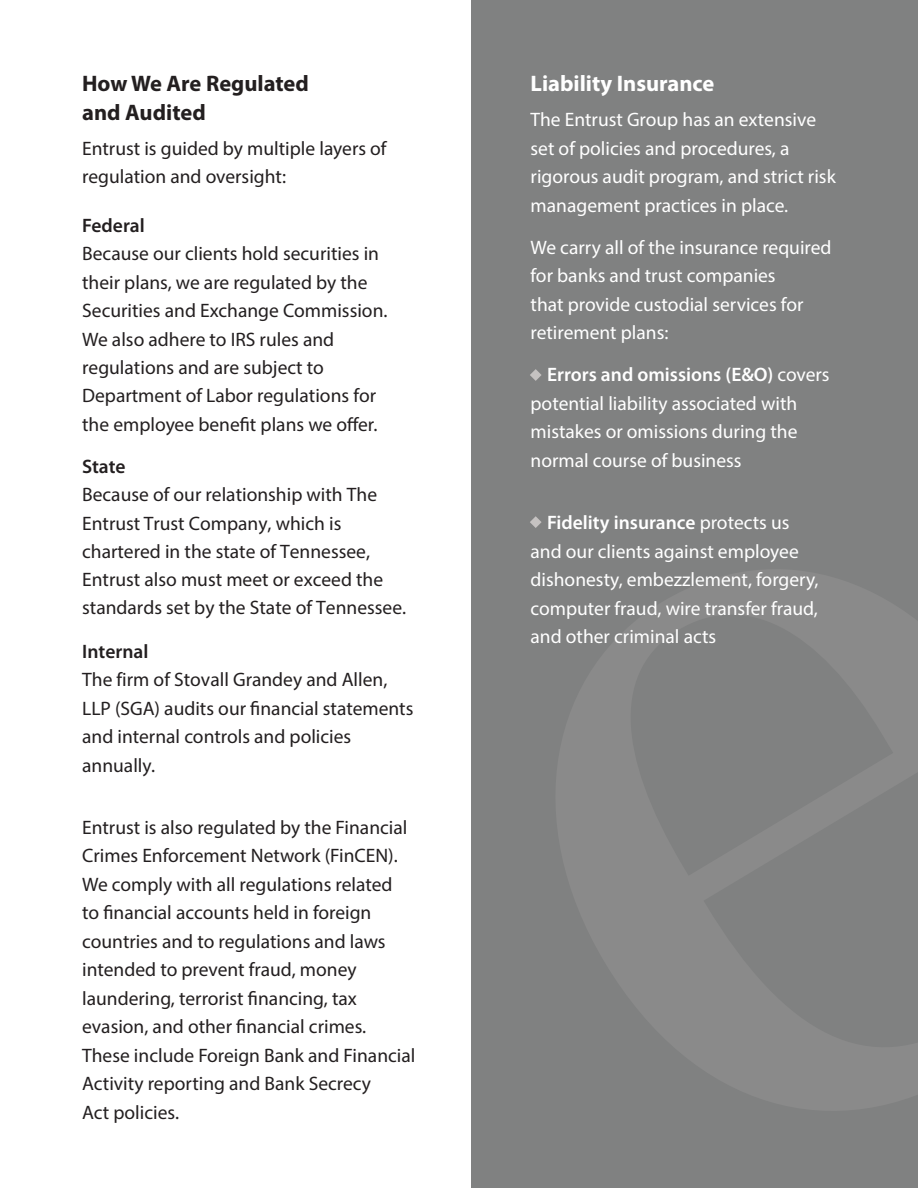
<style>
.page{position:relative;width:918px;height:1188px;background:#fff}
.page>*{position:absolute;margin:0;border:0;box-sizing:border-box;transform-origin:0 0}
.t1{font:700 22.5px/28.5px "Myriad Pro";color:#231f20}
.t2{font:700 22.5px "Myriad Pro";color:#fff}
.t3{font:19.5px/28.5px "Myriad Pro";color:#231f20}
.t4{font:19.5px/28.5px "Myriad Pro";color:#fff}
.s1{font-weight:600}
</style>
<div class="page">
<div style="left:472px;top:0;width:446px;height:1188px;background:#808181"></div>
<svg style="left:530px;top:369px;width:12px;height:12px"></svg>
<svg style="left:530px;top:516px;width:12px;height:12px"></svg>
<p class="t1" style="left:82px;top:69px;width:228px">How We Are Regulated and Audited</p>
<p class="t3" style="left:82px;top:134px;width:306px">Entrust is guided by multiple layers of regulation and oversight:</p>
<p class="t3" style="left:82px;top:211px;width:307px"><span class="s1">Federal<br></span>Because our clients hold securities in their plans, we are regulated by the<br>Securities and Exchange Commission.<br>We also adhere to IRS rules and regulations and are subject to<br>Department of Labor regulations for the employee benefit plans we offer.</p>
<p class="t3" style="left:82px;top:452px;width:325px"><span class="s1">State<br></span>Because of our relationship with The<br>Entrust Trust Company, which is chartered in the state of Tennessee,<br>Entrust also must meet or exceed the standards set by the State of Tennessee.</p>
<p class="t3" style="left:82px;top:636px;width:333px"><span class="s1">Internal<br></span>The firm of Stovall Grandey and Allen,<br>LLP (SGA) audits our financial statements and internal controls and policies annually.</p>
<p class="t3" style="left:82px;top:813px;width:335px">Entrust is also regulated by the Financial Crimes Enforcement Network (FinCEN).<br>We comply with all regulations related<br>to financial accounts held in foreign countries and to regulations and laws intended to prevent fraud, money laundering, terrorist financing, tax evasion, and other financial crimes.<br>These include Foreign Bank and Financial Activity reporting and Bank Secrecy<br>Act policies.</p>
<p class="t2" style="left:531px;top:69px;width:185px">Liability Insurance</p>
<p class="t4" style="left:531px;top:105px;width:307px">The Entrust Group has an extensive set of policies and procedures, a rigorous audit program, and strict risk management practices in place.</p>
<p class="t4" style="left:531px;top:233px;width:303px">We carry all of the insurance required for banks and trust companies<br>that provide custodial services for retirement plans:</p>
<p class="t4" style="left:531px;top:360px;width:301px;text-indent:17px"><span class="s1">Errors and omissions (E&amp;O)</span> covers potential liability associated with mistakes or omissions during the normal course of business</p>
<p class="t4" style="left:531px;top:508px;width:290px;text-indent:17px"><span class="s1">Fidelity insurance</span> protects us and our clients against employee dishonesty, embezzlement, forgery, computer fraud, wire transfer fraud, and other criminal acts</p>
</div>
